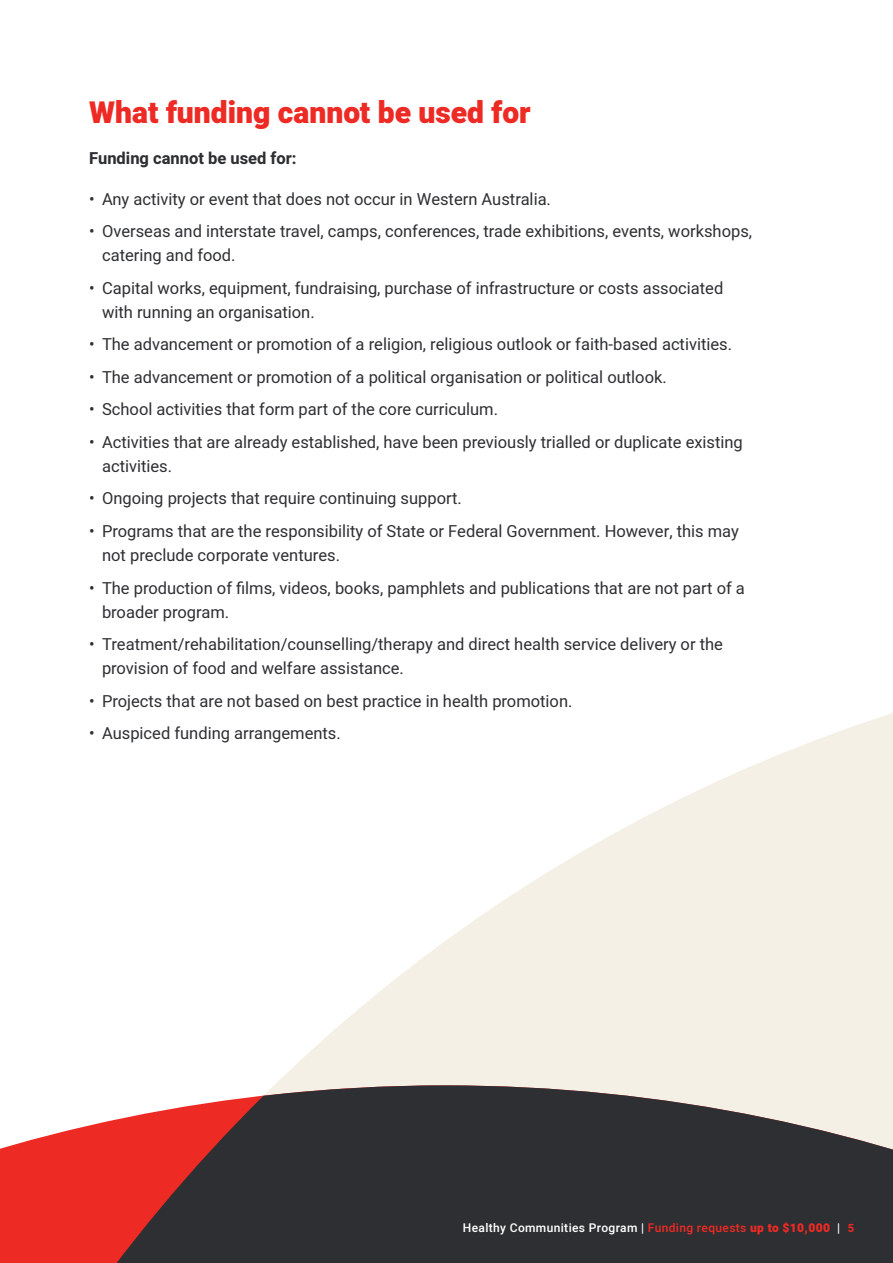
<style>
.page{position:relative;width:893px;height:1263px;background:#fff}
.page>*{position:absolute;margin:0;border:0;box-sizing:border-box;transform-origin:0 0}
.t1{font:900 30px "Heebo";color:#ed2a24}
.t2{font:16.5px/24px "Heebo";color:#2d2f32}
.t3{font:700 16.5px "Heebo";color:#2d2f32}
.t4{font:500 12px "Heebo";letter-spacing:.03em;color:#fff}
.s1{color:#ed2a24}
.s2{font-weight:900;color:#ed2a24}
.s3{font-weight:700;font-size:11.25px;color:#ed2a24}
</style>
<div class="page">
<svg style="left:275px;top:713px;width:618px;height:372px;fill:#f5f0e6"></svg>
<svg style="left:0;top:1085px;width:893px;height:178px;background:#634546"></svg>
<h1 class="t1" style="left:89px;top:91px;width:443px">What funding cannot be used for</h1>
<p class="t3" style="left:89px;top:147px;width:209px">Funding cannot be used for:</p>
<p class="t2" style="left:89px;top:187px;width:463px">• Any activity or event that does not occur in Western Australia.</p>
<p class="t2" style="left:102px;top:219px;width:652px;text-indent:-13px">• Overseas and interstate travel, camps, conferences, trade exhibitions, events, workshops, catering and food.</p>
<p class="t2" style="left:102px;top:276px;width:623px;text-indent:-13px">• Capital works, equipment, fundraising, purchase of infrastructure or costs associated with running an organisation.</p>
<p class="t2" style="left:89px;top:333px;width:644px">• The advancement or promotion of a religion, religious outlook or faith-based activities.</p>
<p class="t2" style="left:89px;top:365px;width:579px">• The advancement or promotion of a political organisation or political outlook.</p>
<p class="t2" style="left:89px;top:398px;width:410px">• School activities that form part of the core curriculum.</p>
<p class="t2" style="left:102px;top:430px;width:642px;text-indent:-13px">• Activities that are already established, have been previously trialled or duplicate existing activities.</p>
<p class="t2" style="left:89px;top:487px;width:374px">• Ongoing projects that require continuing support.</p>
<p class="t2" style="left:102px;top:519px;width:638px;text-indent:-13px">• Programs that are the responsibility of State or Federal Government. However, this may not preclude corporate ventures.</p>
<p class="t2" style="left:102px;top:576px;width:644px;text-indent:-13px">• The production of films, videos, books, pamphlets and publications that are not part of a broader program.</p>
<p class="t2" style="left:102px;top:632px;width:622px;text-indent:-13px">• Treatment/rehabilitation/counselling/therapy and direct health service delivery or the provision of food and welfare assistance.</p>
<p class="t2" style="left:89px;top:689px;width:485px">• Projects that are not based on best practice in health promotion.</p>
<p class="t2" style="left:89px;top:721px;width:253px">• Auspiced funding arrangements.</p>
<p class="t4" style="left:463px;top:1219px;width:393px">Healthy Communities Program | <span class="s1">Funding requests</span> <span class="s2">up to $10,000</span> | <span class="s3">5</span></p>
</div>
